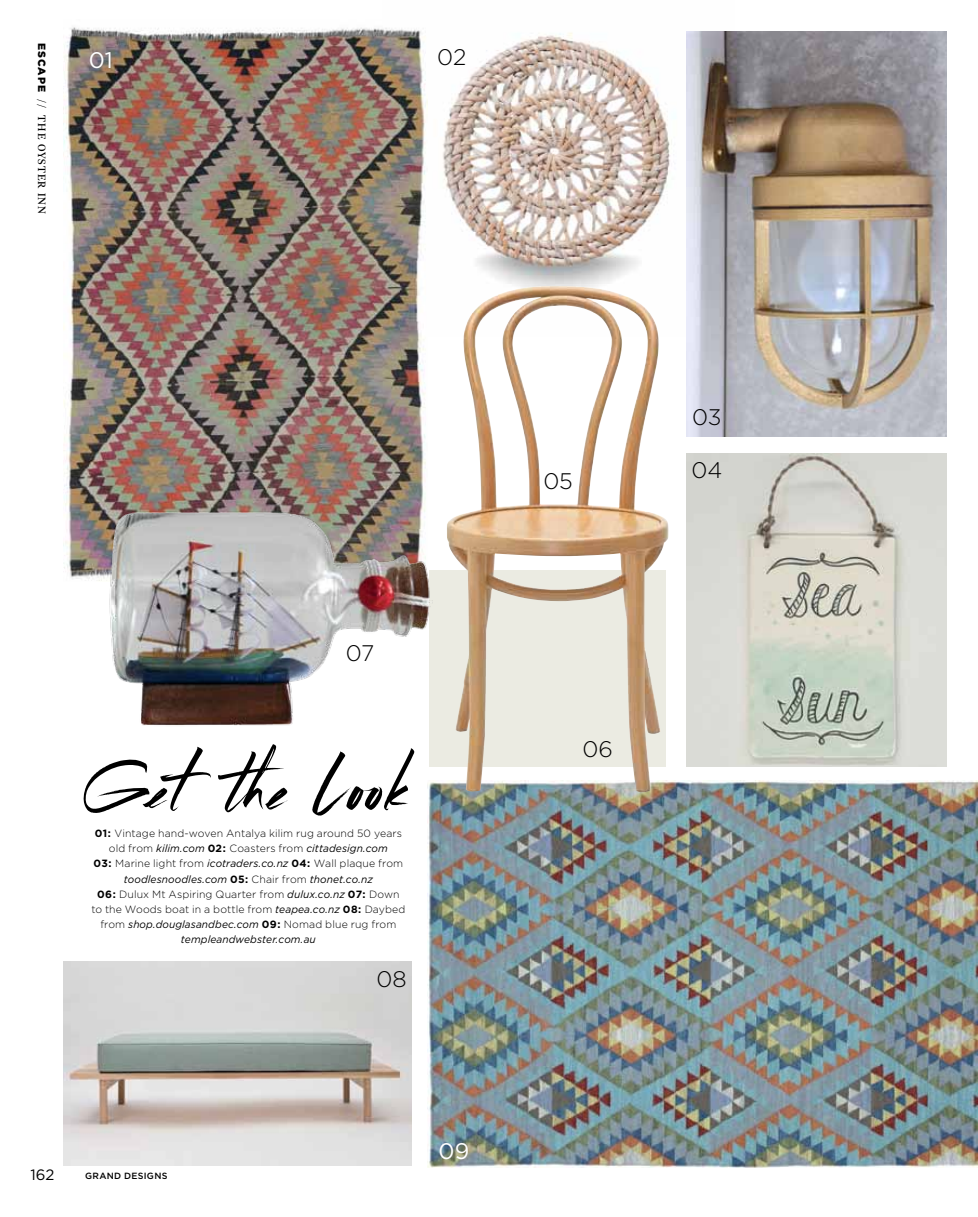
<style>
.page{position:relative;width:978px;height:1217px;background:#fff}
.page>*{position:absolute;margin:0;border:0;box-sizing:border-box;transform-origin:0 0}
.t1{font:77.4px "French Kiss";letter-spacing:-.005em;color:#000}
.t2{font:300 22.5px "Gotham";color:#000}
.t3{font:22.5px "Gotham";color:#fff}
.t4{font:15px "Gotham";color:#000}
.t5{font:300 10.5px/15px "Gotham";letter-spacing:.01em;color:#000;text-align:center}
.t6{font:10.5px "Tiempos Headline";letter-spacing:.1em;color:#000}
.t7{font:500 9px "Gotham";letter-spacing:.035em;color:#000}
.s1{font-family:"Gotham";font-weight:900}
.s2{font-weight:700}
.s3{font-weight:400;font-style:italic}
</style>
<div class="page">
<img style="left:442px;top:31px;width:292px;height:305px">
<img style="left:687px;top:453px;width:259px;height:313px">
<img style="left:64px;top:27px;width:364px;height:449px">
<img style="left:64px;top:961px;width:348px;height:204px">
<img style="left:687px;top:32px;width:259px;height:404px">
<img style="left:63px;top:476px;width:384px;height:285px">
<img style="left:427px;top:780px;width:551px;height:387px">
<img style="left:447px;top:286px;width:222px;height:508px">
<p class="t6" style="left:49px;top:43px;width:173px;rotate:90deg"><span class="s1">ESCAPE</span> // the oyster inn</p>
<h2 class="t3" style="left:89px;top:45px;width:26px">01</h2>
<h2 class="t2" style="left:437px;top:43px;width:31px">02</h2>
<h2 class="t2" style="left:346px;top:638px;width:30px">07</h2>
<h1 class="t1" style="left:79px;top:735px;width:332px">Get the Look</h1>
<p class="t5" style="left:91px;top:825px;width:316px"><span class="s2">01:</span> Vintage hand-woven Antalya kilim rug around 50 years old from <span class="s3">kilim.com</span> <span class="s2">02:</span> Coasters from <span class="s3">cittadesign.com<br></span><span class="s2">03:</span> Marine light from <span class="s3">icotraders.co.nz</span> <span class="s2">04:</span> Wall plaque from <span class="s3">toodlesnoodles.com</span> <span class="s2">05:</span> Chair from <span class="s3">thonet.co.nz<br></span><span class="s2">06:</span> Dulux Mt Aspiring Quarter from <span class="s3">dulux.co.nz</span> <span class="s2">07:</span> Down to the Woods boat in a bottle from <span class="s3">teapea.co.nz</span> <span class="s2">08:</span> Daybed from <span class="s3">shop.douglasandbec.com</span> <span class="s2">09:</span> Nomad blue rug from <span class="s3">templeandwebster.com.au</span></p>
<h2 class="t2" style="left:376px;top:964px;width:32px">08</h2>
<h3 class="t4" style="left:30px;top:1165px;width:26px">162</h3>
<p class="t7" style="left:85px;top:1169px;width:84px">GRAND DESIGNS</p>
<h2 class="t3" style="left:439px;top:1136px;width:32px">09</h2>
<h2 class="t2" style="left:543px;top:466px;width:31px">05</h2>
<h2 class="t2" style="left:583px;top:734px;width:32px">06</h2>
<h2 class="t2" style="left:692px;top:402px;width:31px">03</h2>
<h2 class="t2" style="left:691px;top:456px;width:32px">04</h2>
</div>
